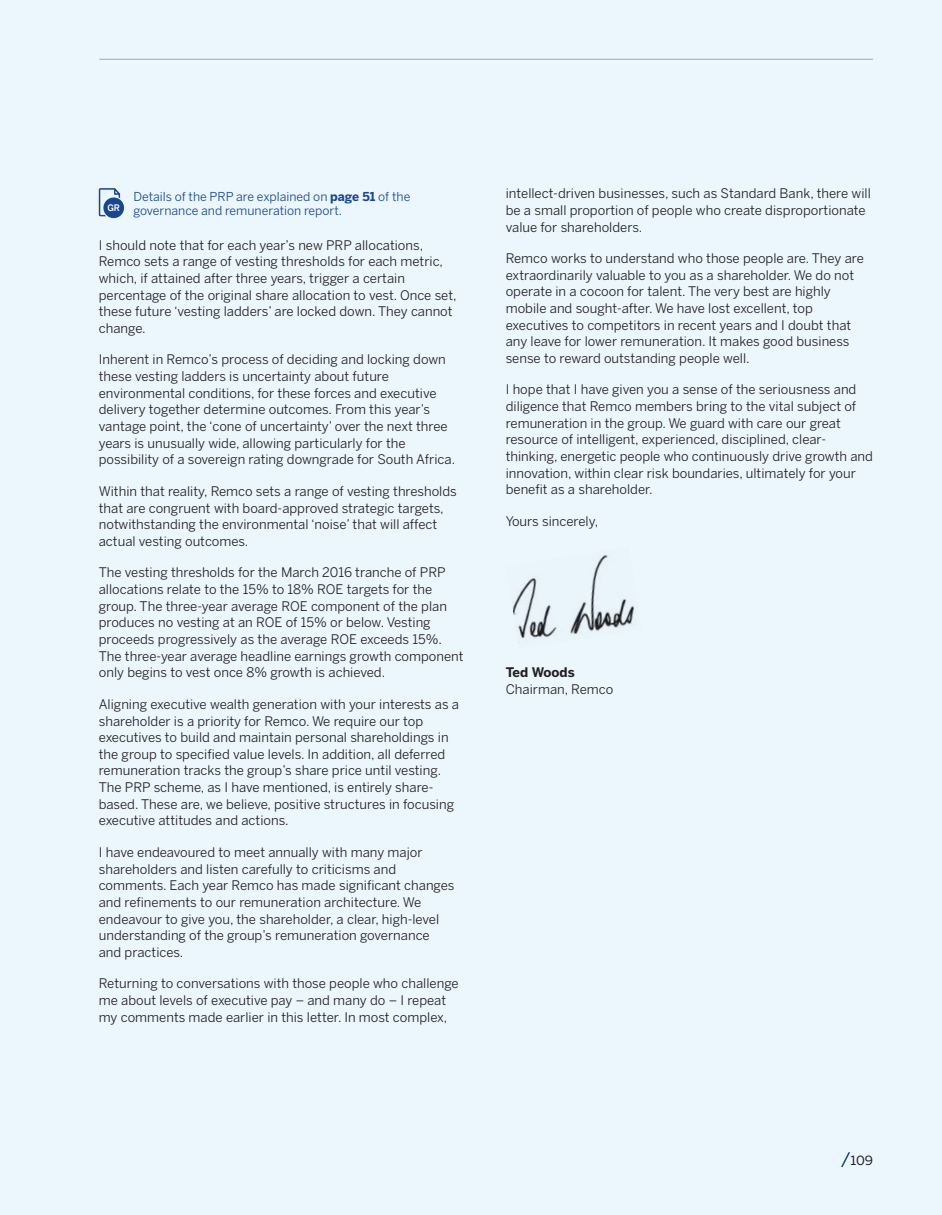
<style>
.page{position:relative;width:942px;height:1215px;background:#fff}
.page>*{position:absolute;margin:0;border:0;box-sizing:border-box;transform-origin:0 0}
.t1{font:13.12px/16.6px "Benton Sans";color:#231f20}
.t2{font:700 13.12px "Benton Sans";color:#231f20}
.t3{font:12.6px "Benton Sans";color:#231f20;scale:1.06 1}
.t4{font:12.25px/14px "Benton Sans";color:#19468d}
.t5{font:500 8.92px "Benton Sans";color:#fff}
.s1{font-weight:700}
</style>
<div class="page">
<div style="left:0;top:0;width:942px;height:1214px;background:#ebf6fd"></div>
<hr style="left:99px;top:59px;width:774px;height:1px;background:#9d9fa1">
<svg style="left:99px;top:188px;width:21px;height:28px"></svg>
<div style="left:103px;top:197px;width:21px;height:21px;background:#19468d;border-radius:50%"></div>
<img style="left:506px;top:546px;width:136px;height:103px">
<svg style="left:841px;top:1152px;width:9px;height:14px"></svg>
<p class="t4" style="left:133px;top:190px;width:278px">Details of the PRP are explained on <span class="s1">page 51</span> of the governance and remuneration report.</p>
<p class="t1" style="left:99px;top:238px;width:359px">I should note that for each year’s new PRP allocations, Remco sets a range of vesting thresholds for each metric, which, if attained after three years, trigger a certain percentage of the original share allocation to vest. Once set, these future ‘vesting ladders’ are locked down. They cannot change.</p>
<p class="t1" style="left:99px;top:352px;width:358px">Inherent in Remco’s process of deciding and locking down these vesting ladders is uncertainty about future environmental conditions, for these forces and executive delivery together determine outcomes. From this year’s vantage point, the ‘cone of uncertainty’ over the next three years is unusually wide, allowing particularly for the possibility of a sovereign rating downgrade for South Africa.</p>
<p class="t1" style="left:99px;top:484px;width:359px">Within that reality, Remco sets a range of vesting thresholds that are congruent with board-approved strategic targets, notwithstanding the environmental ‘noise’ that will affect actual vesting outcomes.</p>
<p class="t1" style="left:99px;top:565px;width:366px">The vesting thresholds for the March 2016 tranche of PRP allocations relate to the 15% to 18% ROE targets for the group. The three-year average ROE component of the plan produces no vesting at an ROE of 15% or below. Vesting proceeds progressively as the average ROE exceeds 15%.<br>The three-year average headline earnings growth component only begins to vest once 8% growth is achieved.</p>
<p class="t1" style="left:99px;top:696px;width:362px">Aligning executive wealth generation with your interests as a shareholder is a priority for Remco. We require our top executives to build and maintain personal shareholdings in the group to specified value levels. In addition, all deferred remuneration tracks the group’s share price until vesting.<br>The PRP scheme, as I have mentioned, is entirely share&shy;based. These are, we believe, positive structures in focusing executive attitudes and actions.</p>
<p class="t1" style="left:99px;top:845px;width:357px">I have endeavoured to meet annually with many major shareholders and listen carefully to criticisms and comments. Each year Remco has made significant changes and refinements to our remuneration architecture. We endeavour to give you, the shareholder, a clear, high-level understanding of the group’s remuneration governance and practices.</p>
<p class="t1" style="left:99px;top:976px;width:361px">Returning to conversations with those people who challenge me about levels of executive pay – and many do – I repeat my comments made earlier in this letter. In most complex,</p>
<p class="t5" style="left:107px;top:204px;width:14px">GR</p>
<p class="t1" style="left:506px;top:186px;width:366px">intellect-driven businesses, such as Standard Bank, there will be a small proportion of people who create disproportionate value for shareholders.</p>
<p class="t1" style="left:506px;top:251px;width:360px">Remco works to understand who those people are. They are extraordinarily valuable to you as a shareholder. We do not operate in a cocoon for talent. The very best are highly mobile and sought-after. We have lost excellent, top executives to competitors in recent years and I doubt that any leave for lower remuneration. It makes good business sense to reward outstanding people well.</p>
<p class="t1" style="left:506px;top:382px;width:369px">I hope that I have given you a sense of the seriousness and diligence that Remco members bring to the vital subject of remuneration in the group. We guard with care our great resource of intelligent, experienced, disciplined, clear&shy;thinking, energetic people who continuously drive growth and innovation, within clear risk boundaries, ultimately for your benefit as a shareholder.</p>
<p class="t1" style="left:506px;top:513px;width:94px">Yours sincerely,</p>
<p class="t2" style="left:506px;top:666px;width:70px">Ted Woods</p>
<p class="t1" style="left:506px;top:682px;width:109px">Chairman, Remco</p>
<p class="t3" style="left:850px;top:1154px;width:23px">109</p>
</div>
